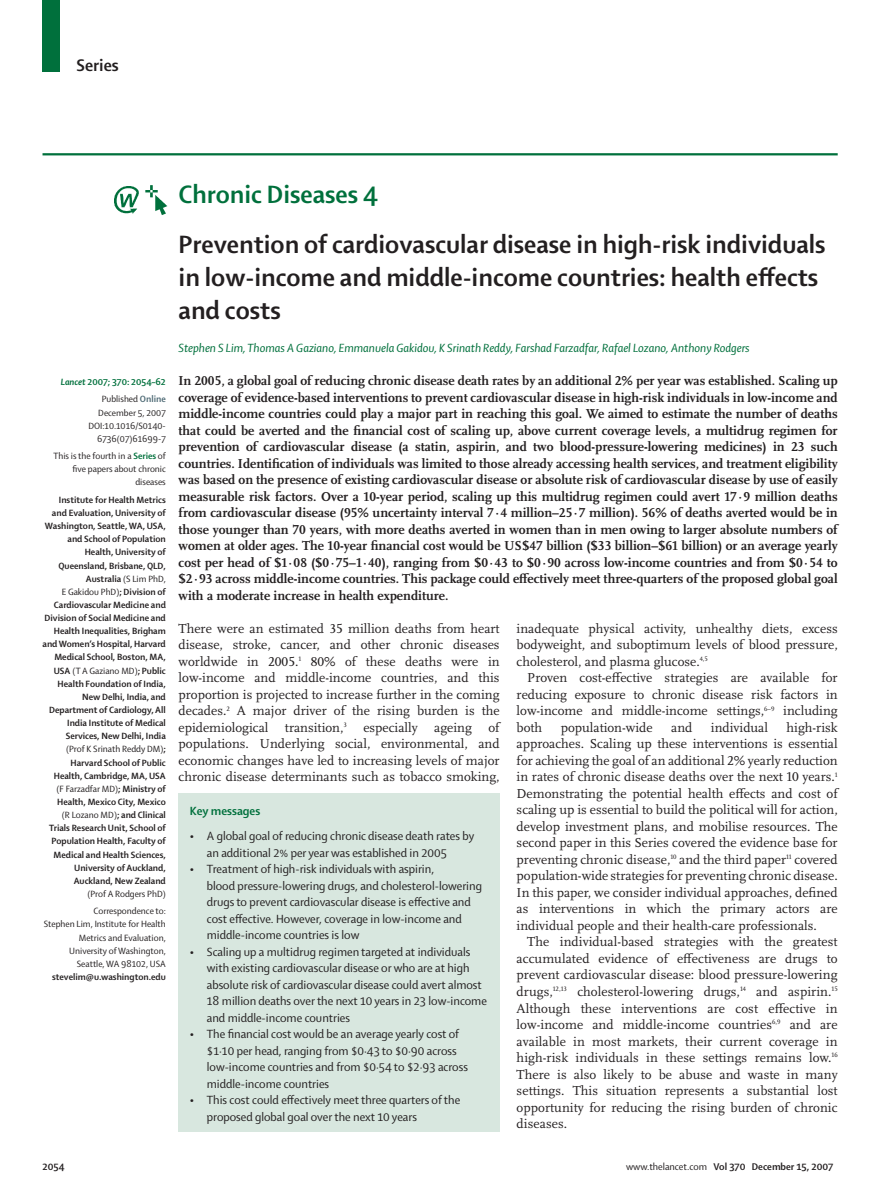
<style>
.page{position:relative;width:893px;height:1200px;background:#fff}
.page>*{position:absolute;margin:0;border:0;box-sizing:border-box;transform-origin:0 0}
.t1{font:700 27px/33px "Shaker 2 Lancet";color:#231f20}
.t2{font:700 27px "Shaker 2 Lancet";color:#00703c}
.t3{font:700 18px "Shaker 2 Lancet";color:#231f20}
.t4{font:13.5px/16.5px "Scala Lancet Pro";color:#231f20;text-align:justify}
.t5{font:700 13.5px/16.5px "Scala Lancet Pro";color:#231f20;text-align:justify}
.t6{font:12.75px/16.5px "Shaker 2 Lancet";color:#231f20}
.t7{font:italic 12.75px "Shaker 2 Lancet";color:#00703c}
.t8{font:700 12.75px "Shaker 2 Lancet";color:#00703c}
.t9{font:700 10.5px "Shaker 2 Lancet";color:#231f20}
.t10{font:700 9.75px/13.2px "Shaker 2 Lancet";color:#231f20;text-align:right}
.t11{font:9.75px/13.2px "Shaker 2 Lancet";color:#231f20;text-align:right}
.t12{font:700 9.75px/17.4px "Shaker 2 Lancet";color:#00703c;text-align:right}
.s1{font-style:italic}
.s2{font-weight:400;color:#231f20}
.s3{color:#4e6a75}
.s4{font-weight:700;color:#00703c}
.s5{font-weight:400}
</style>
<div class="page">
<div style="left:43px;top:0;width:17px;height:71px;background:#00703c"></div>
<hr style="left:43px;top:153px;width:795px;height:2px;background:#00703c">
<div style="left:179px;top:793px;width:321px;height:338px;background:#d8e7df"></div>
<img style="left:145px;top:185px;width:23px;height:30px">
<img style="left:115px;top:187px;width:23px;height:27px">
<h2 class="t3" style="left:77px;top:58px;width:44px">Series</h2>
<p class="t12" style="left:61px;top:374px;width:107px"><span class="s1">Lancet</span> 2007; 370: 2054–62<br><span class="s2">Published</span> <span class="s3">Online</span></p>
<p class="t11" style="left:88px;top:406px;width:79px">December 5, 2007<br>DOI:10.1016/S0140-<br>6736(07)61699-7</p>
<p class="t11" style="left:54px;top:450px;width:114px">This is the fourth in a <span class="s4">Series</span> of five papers about chronic diseases</p>
<p class="t10" style="left:43px;top:494px;width:125px">Institute for Health Metrics and Evaluation, University of<br>Washington, Seattle, WA, USA, and School of Population<br>Health, University of<br>Queensland, Brisbane, QLD,<br>Australia <span class="s5">(S Lim PhD,<br>E Gakidou PhD)</span>; Division of<br>Cardiovascular Medicine and<br>Division of Social Medicine and<br>Health Inequalities, Brigham and Women’s Hospital, Harvard<br>Medical School, Boston, MA,<br>USA <span class="s5">(T A Gaziano MD)</span>; Public<br>Health Foundation of India,<br>New Delhi, India, and<br>Department of Cardiology, All<br>India Institute of Medical<br>Services, New Delhi, India<br><span class="s5">(Prof K Srinath Reddy DM)</span>;<br>Harvard School of Public<br>Health, Cambridge, MA, USA<br><span class="s5">(F Farzadfar MD)</span>; Ministry of<br>Health, Mexico City, Mexico<br><span class="s5">(R Lozano MD)</span>; and Clinical<br>Trials Research Unit, School of<br>Population Health, Faculty of<br>Medical and Health Sciences,<br>University of Auckland,<br>Auckland, New Zealand</p>
<p class="t11" style="left:87px;top:885px;width:80px;line-height:17.4px">(Prof A Rodgers PhD)<br>Correspondence to:</p>
<p class="t11" style="left:44px;top:918px;width:124px">Stephen Lim, Institute for Health<br>Metrics and Evaluation,<br>University of Washington,<br>Seattle, WA 98102, USA</p>
<p class="t10" style="left:52px;top:970px;width:115px">stevelim@u.washington.edu</p>
<h1 class="t2" style="left:179px;top:184px;width:201px">Chronic Diseases 4</h1>
<h1 class="t1" style="left:179px;top:230px;width:648px">Prevention of cardiovascular disease in high-risk individuals in low-income and middle-income countries: health effects and costs</h1>
<p class="t7" style="left:179px;top:343px;width:573px">Stephen S Lim, Thomas A Gaziano, Emmanuela Gakidou, K Srinath Reddy, Farshad Farzadfar, Rafael Lozano, Anthony Rodgers</p>
<p class="t5" style="left:179px;top:373px;width:661px">In 2005, a global goal of reducing chronic disease death rates by an additional 2% per year was established. Scaling up coverage of evidence-based interventions to prevent cardiovascular disease in high-risk individuals in low-income and middle-income countries could play a major part in reaching this goal. We aimed to estimate the number of deaths that could be averted and the financial cost of scaling up, above current coverage levels, a multidrug regimen for prevention of cardiovascular disease (a statin, aspirin, and two blood-pressure-lowering medicines) in 23 such countries. Identification of individuals was limited to those already accessing health services, and treatment eligibility was based on the presence of existing cardiovascular disease or absolute risk of cardiovascular disease by use of easily measurable risk factors. Over a 10-year period, scaling up this multidrug regimen could avert 17·9 million deaths from cardiovascular disease (95% uncertainty interval 7·4 million–25·7 million). 56% of deaths averted would be in those younger than 70 years, with more deaths averted in women than in men owing to larger absolute numbers of women at older ages. The 10-year financial cost would be US$47 billion ($33 billion–$61 billion) or an average yearly cost per head of $1·08 ($0·75–1·40), ranging from $0·43 to $0·90 across low-income countries and from $0·54 to $2·93 across middle-income countries. This package could effectively meet three-quarters of the proposed global goal with a moderate increase in health expenditure.</p>
<p class="t4" style="left:179px;top:621px;width:323px">There were an estimated 35 million deaths from heart disease, stroke, cancer, and other chronic diseases worldwide in 2005.<sup>1</sup> 80% of these deaths were in low-income and middle-income countries, and this proportion is projected to increase further in the coming decades.<sup>2</sup> A major driver of the rising burden is the epidemiological transition,<sup>3</sup> especially ageing of populations. Underlying social, environmental, and economic changes have led to increasing levels of major chronic disease determinants such as tobacco smoking,</p>
<p class="t4" style="left:517px;top:621px;width:323px">inadequate physical activity, unhealthy diets, excess bodyweight, and suboptimum levels of blood pressure, cholesterol, and plasma glucose.<sup>4,5</sup></p>
<p class="t4" style="left:517px;top:670px;width:323px;text-indent:11px">Proven cost-effective strategies are available for reducing exposure to chronic disease risk factors in low-income and middle-income settings,<sup>6–9</sup> including both</p>
<p class="t4" style="left:517px;top:720px;width:323px;text-indent:270px">high-risk approaches. Scaling up these interventions is essential for achieving the goal of an additional 2% yearly reduction in rates of chronic disease deaths over the next 10 years.<sup>1<br></sup>Demonstrating the potential health effects and cost of scaling up is essential to build the political will for action, develop investment plans, and mobilise resources. The second paper in this Series covered the evidence base for preventing chronic disease,<sup>10</sup> and the third paper<sup>11</sup> covered population-wide strategies for preventing chronic disease.<br>In this paper, we consider individual approaches, defined as interventions in which the primary actors are individual people and their health-care professionals.</p>
<p class="t4" style="left:517px;top:934px;width:323px;text-indent:11px">The individual-based strategies with the greatest accumulated evidence of effectiveness are drugs to prevent cardiovascular disease: blood pressure-lowering drugs,<sup>12,13</sup> cholesterol-lowering drugs,<sup>14</sup> and aspirin.<sup>15<br></sup>Although these interventions are cost effective in low-income and middle-income countries<sup>6,9</sup> and are available in most markets, their current coverage in high-risk individuals in these settings remains low.<sup>16<br></sup>There is also likely to be abuse and waste in many settings. This situation represents a substantial lost opportunity for reducing the rising burden of chronic diseases.</p>
<p class="t4" style="left:561px;top:720px;width:93px">population-wide</p>
<p class="t4" style="left:671px;top:720px;width:23px">and</p>
<p class="t4" style="left:711px;top:720px;width:59px">individual</p>
<p class="t8" style="left:190px;top:805px;width:72px">Key messages</p>
<p class="t6" style="left:207px;top:828px;width:269px;text-indent:-17px">• A global goal of reducing chronic disease death rates by an additional 2% per year was established in 2005</p>
<p class="t6" style="left:207px;top:861px;width:277px;text-indent:-17px">• Treatment of high-risk individuals with aspirin,<br>blood pressure-lowering drugs, and cholesterol-lowering drugs to prevent cardiovascular disease is effective and cost effective. However, coverage in low-income and middle-income countries is low</p>
<p class="t6" style="left:207px;top:944px;width:282px;text-indent:-17px">• Scaling up a multidrug regimen targeted at individuals with existing cardiovascular disease or who are at high absolute risk of cardiovascular disease could avert almost 18 million deaths over the next 10 years in 23 low-income and middle-income countries</p>
<p class="t6" style="left:207px;top:1026px;width:263px;text-indent:-17px">• The financial cost would be an average yearly cost of $1·10 per head, ranging from $0·43 to $0·90 across low-income countries and from $0·54 to $2·93 across middle-income countries</p>
<p class="t6" style="left:207px;top:1092px;width:255px;text-indent:-17px">• This cost could effectively meet three quarters of the proposed global goal over the next 10 years</p>
<p class="t9" style="left:43px;top:1162px;width:24px">2054</p>
<p class="t9" style="left:626px;top:1162px;width:209px"><span class="s5">www.thelancet.com</span> Vol 370 December 15, 2007</p>
</div>
